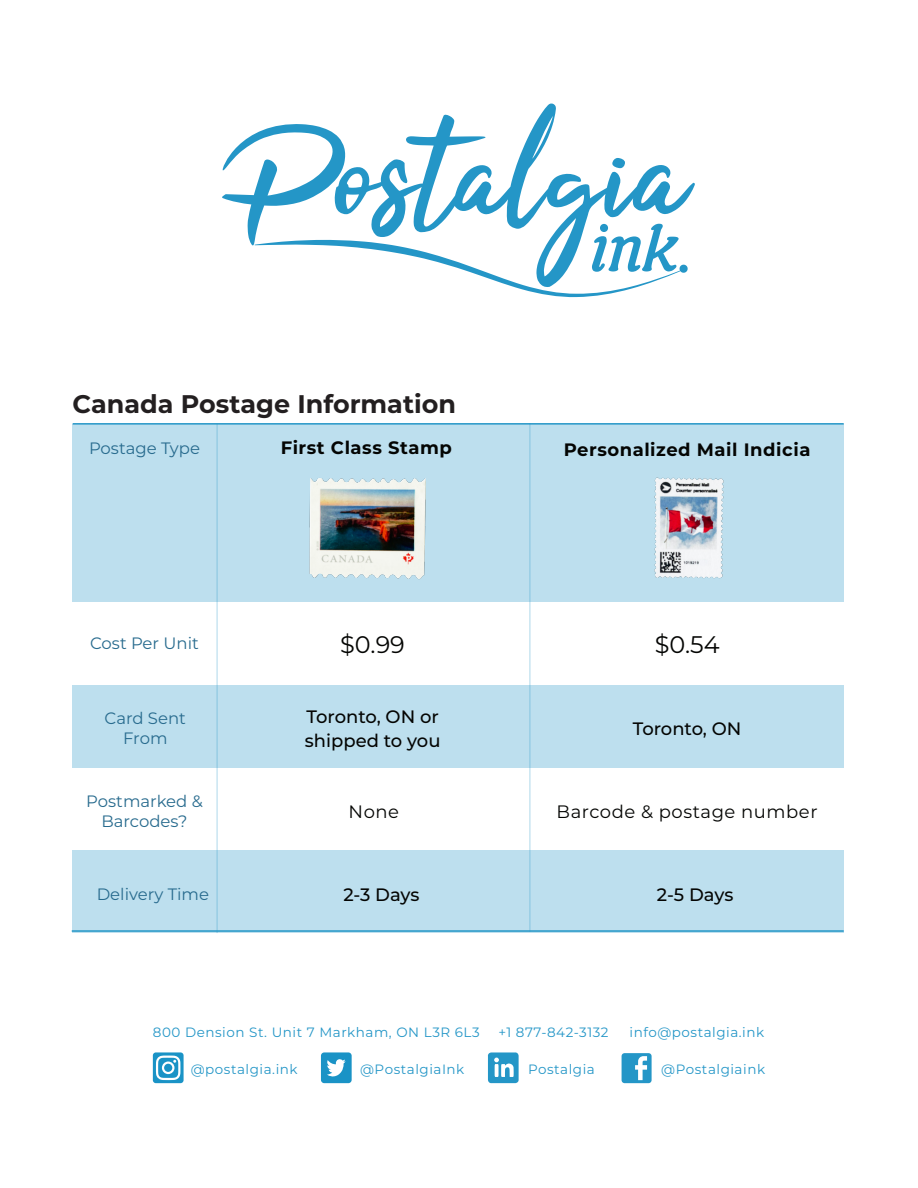
<style>
.page{position:relative;width:918px;height:1188px;background:#fff}
.page>*{position:absolute;margin:0;border:0;box-sizing:border-box;transform-origin:0 0}
.t1{font:700 25.5px "Montserrat";color:#231f20}
.t2{font:24px "Montserrat";color:#040503}
.t3{font:500 18px "Montserrat";color:#040503}
.t4{font:700 18px "Montserrat";letter-spacing:.03em;color:#040503}
.t5{font:18px "Montserrat";letter-spacing:.03em;color:#040503}
.t6{font:16.5px "Montserrat";color:#286b8e}
.t7{font:13.5px "Montserrat";letter-spacing:.04em;color:#2496c7}
</style>
<div class="page">
<svg style="left:321px;top:1052px;width:31px;height:31px"></svg>
<svg style="left:153px;top:1052px;width:31px;height:31px"></svg>
<svg style="left:488px;top:1052px;width:31px;height:31px"></svg>
<svg style="left:622px;top:1053px;width:30px;height:30px"></svg>
<svg style="left:441px;top:103px;width:254px;height:95px"></svg>
<svg style="left:222px;top:121px;width:466px;height:176px"></svg>
<div style="left:73px;top:425px;width:771px;height:177px;background:#bddfee"></div>
<hr style="left:73px;top:423px;width:771px;height:2px;background:#2496c7">
<div style="left:73px;top:685px;width:771px;height:83px;background:#bddfee"></div>
<div style="left:73px;top:850px;width:771px;height:83px;background:#bddfee"></div>
<hr style="left:529px;top:423px;width:2px;height:509px;background:#2496c7">
<hr style="left:216px;top:424px;width:2px;height:509px;background:#2496c7">
<img style="left:654px;top:477px;width:70px;height:102px">
<img style="left:309px;top:478px;width:117px;height:102px">
<hr style="left:72px;top:930px;width:772px;height:2px;background:#2496c7">
<p class="t1" style="left:73px;top:385px;width:385px">Canada Postage Information</p>
<p class="t6" style="left:89px;top:437px;width:112px">Postage Type</p>
<p class="t4" style="left:281px;top:434px;width:173px">First Class Stamp</p>
<p class="t4" style="left:564px;top:436px;width:248px">Personalized Mail Indicia</p>
<p class="t6" style="left:90px;top:632px;width:110px">Cost Per Unit</p>
<p class="t2" style="left:340px;top:628px;width:66px">$0.99</p>
<p class="t2" style="left:655px;top:628px;width:66px">$0.54</p>
<p class="t6" style="left:105px;top:707px;width:83px">Card Sent</p>
<p class="t6" style="left:123px;top:727px;width:46px">From</p>
<p class="t3" style="left:307px;top:704px;width:134px">Toronto, ON or</p>
<p class="t3" style="left:305px;top:728px;width:137px">shipped to you</p>
<p class="t3" style="left:633px;top:716px;width:110px">Toronto, ON</p>
<p class="t6" style="left:86px;top:790px;width:118px">Postmarked &amp;</p>
<p class="t6" style="left:101px;top:810px;width:88px">Barcodes?</p>
<p class="t5" style="left:349px;top:799px;width:52px">None</p>
<p class="t5" style="left:557px;top:799px;width:262px">Barcode &amp; postage number</p>
<p class="t6" style="left:97px;top:883px;width:114px">Delivery Time</p>
<p class="t3" style="left:343px;top:882px;width:78px">2-3 Days</p>
<p class="t3" style="left:657px;top:882px;width:78px">2-5 Days</p>
<p class="t7" style="left:153px;top:1023px;width:328px">800 Dension St. Unit 7 Markham, ON L3R 6L3</p>
<p class="t7" style="left:498px;top:1023px;width:112px">+1 877-842-3132</p>
<p class="t7" style="left:630px;top:1023px;width:136px">info@postalgia.ink</p>
<p class="t7" style="left:191px;top:1060px;width:108px">@postalgia.ink</p>
<p class="t7" style="left:360px;top:1060px;width:106px">@PostalgiaInk</p>
<p class="t7" style="left:528px;top:1060px;width:68px">Postalgia</p>
<p class="t7" style="left:661px;top:1060px;width:105px">@Postalgiaink</p>
</div>
